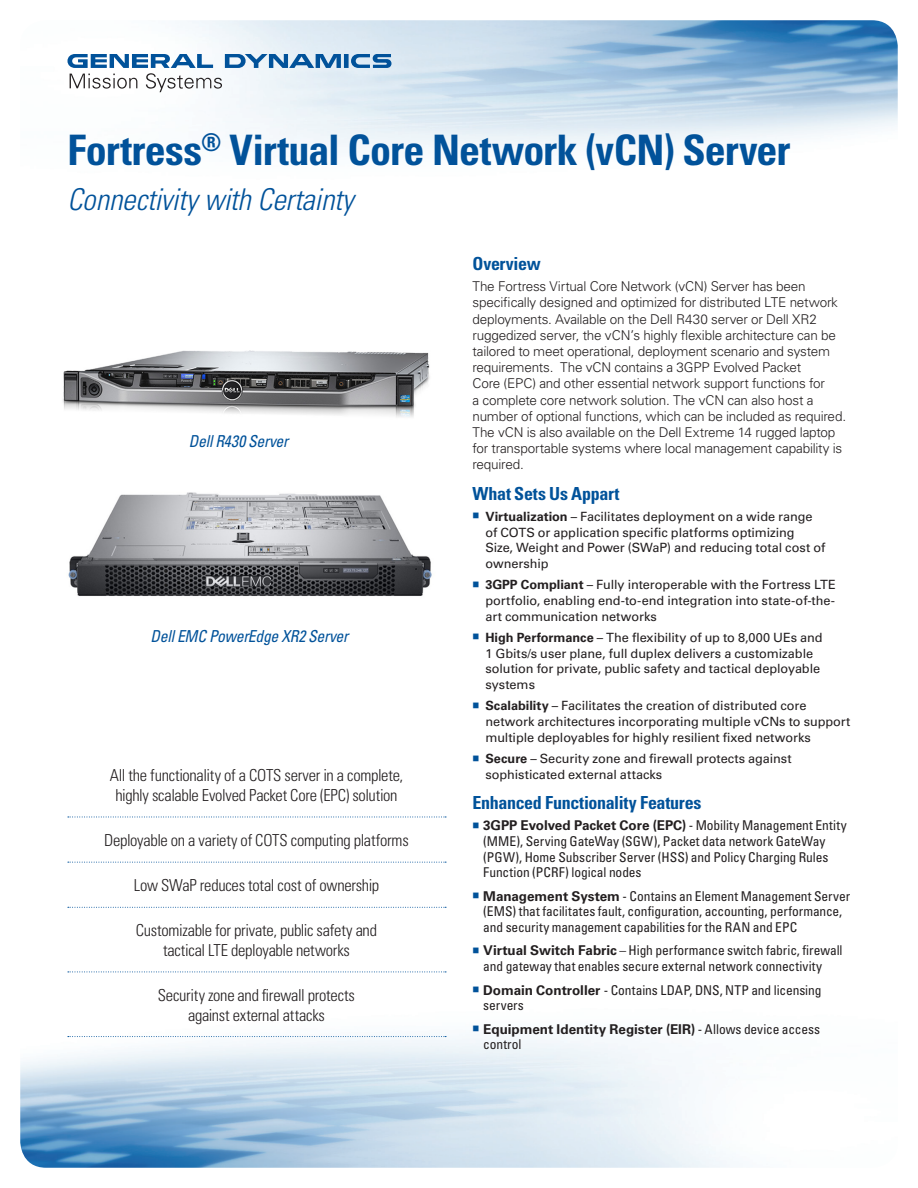
<style>
.page{position:relative;width:918px;height:1188px;background:#fff}
.page>*{position:absolute;margin:0;border:0;box-sizing:border-box;transform-origin:0 0}
._2015_Front_Title{font:700 condensed 42px "Univers LT Std";letter-spacing:-.015em;color:#01529a}
._2015_Front_Subtitle{font:italic 300 condensed 30px "Univers LT Std";letter-spacing:-.01em;color:#01529a}
._2015_Subheads{font:700 condensed 18px "Univers LT Std";letter-spacing:-.02em;color:#01529a}
._2015_Front_Key_Mess{font:300 condensed 16.5px/19.5px "Univers LT Std";letter-spacing:-.015em;color:#231f20;text-align:center}
._2015_footnote{font:italic condensed 16.5px "Univers LT Std";letter-spacing:-.02em;color:#01529a;scale:.95 1}
._2015_Body{font:300 13.5px/16.2px "Univers LT Std";letter-spacing:-.015em;color:#231f20}
.t1{font:condensed 13.5px/15.8px "Univers LT Std";letter-spacing:-.005em;color:#231f20}
.t2{font:700 13.5px/15.8px "Univers LT Std";color:#231f20}
.t3{font:12.75px/15.8px "Univers LT Std";letter-spacing:-.005em;color:#231f20}
.s1{color:#01529a}
.s2{font-weight:700}
.s3{font-weight:700;font-stretch:normal}
.s4{font-weight:400;font-stretch:condensed}
</style>
<div class="page">
<img style="left:20px;top:20px;width:878px;height:1148px">
<svg style="left:68px;top:54px;width:323px;height:38px"></svg>
<svg style="left:68px;top:817px;width:378px;height:1px"></svg>
<svg style="left:68px;top:862px;width:378px;height:1px"></svg>
<svg style="left:68px;top:907px;width:378px;height:1px"></svg>
<svg style="left:68px;top:972px;width:378px;height:1px"></svg>
<svg style="left:68px;top:1036px;width:378px;height:1px"></svg>
<img style="left:57px;top:279px;width:378px;height:344px">
<p class="_2015_Front_Title" style="left:68px;top:125px;width:724px">Fortress<sup>®</sup> Virtual Core Network (vCN) Server</p>
<p class="_2015_Front_Subtitle" style="left:68px;top:182px;width:288px">Connectivity with Certainty</p>
<p class="_2015_footnote" style="left:189px;top:431px;width:106px">Dell R430 Server</p>
<p class="_2015_footnote" style="left:151px;top:625px;width:210px">Dell EMC PowerEdge XR2 Server</p>
<p class="_2015_Front_Key_Mess" style="left:110px;top:766px;width:295px">All the functionality of a COTS server in a complete, highly scalable Evolved Packet Core (EPC) solution</p>
<p class="_2015_Front_Key_Mess" style="left:104px;top:831px;width:306px">Deployable on a variety of COTS computing platforms</p>
<p class="_2015_Front_Key_Mess" style="left:134px;top:876px;width:247px">Low SWaP reduces total cost of ownership</p>
<p class="_2015_Front_Key_Mess" style="left:136px;top:921px;width:243px">Customizable for private, public safety and tactical LTE deployable networks</p>
<p class="_2015_Front_Key_Mess" style="left:158px;top:985px;width:199px">Security zone and firewall protects against external attacks</p>
<p class="_2015_Subheads" style="left:472px;top:252px;width:70px">Overview</p>
<p class="_2015_Body" style="left:472px;top:278px;width:375px">The Fortress Virtual Core Network (vCN) Server has been specifically designed and optimized for distributed LTE network deployments. Available on the Dell R430 server or Dell XR2 ruggedized server, the vCN’s highly flexible architecture can be tailored to meet operational, deployment scenario and system requirements. The vCN contains a 3GPP Evolved Packet<br>Core (EPC) and other essential network support functions for<br>a complete core network solution. The vCN can also host a number of optional functions, which can be included as required.<br>The vCN is also available on the Dell Extreme 14 rugged laptop for transportable systems where local management capability is required.</p>
<p class="_2015_Subheads" style="left:472px;top:482px;width:148px">What Sets Us Appart</p>
<p class="t3" style="left:485px;top:508px;width:341px;text-indent:-13px"><span class="s1">■</span> <span class="s2">Virtualization</span> – Facilitates deployment on a wide range of COTS or application specific platforms optimizing Size, Weight and Power (SWaP) and reducing total cost of ownership</p>
<p class="t3" style="left:485px;top:577px;width:352px;text-align:justify;text-indent:-13px"><span class="s1">■</span> <span class="s2">3GPP Compliant</span> – Fully interoperable with the Fortress LTE portfolio, enabling end-to-end integration into state-of-the&shy;art communication networks</p>
<p class="t3" style="left:485px;top:630px;width:339px;text-indent:-13px"><span class="s1">■</span> <span class="s2">High Performance</span> – The flexibility of up to 8,000 UEs and 1 Gbits/s user plane, full duplex delivers a customizable solution for private, public safety and tactical deployable systems</p>
<p class="t3" style="left:485px;top:698px;width:367px;text-indent:-13px"><span class="s1">■</span> <span class="s2">Scalability</span> – Facilitates the creation of distributed core network architectures incorporating multiple vCNs to support multiple deployables for highly resilient fixed networks</p>
<p class="t3" style="left:485px;top:751px;width:308px;text-indent:-13px"><span class="s1">■</span> <span class="s2">Secure</span> – Security zone and firewall protects against sophisticated external attacks</p>
<p class="_2015_Subheads" style="left:472px;top:791px;width:231px">Enhanced Functionality Features</p>
<p class="t1" style="left:483px;top:817px;width:365px;text-indent:-11px"><span class="s1">■</span> <span class="s3">3GPP Evolved Packet Core (EPC)</span> - Mobility Management Entity (MME), Serving GateWay (SGW), Packet data network GateWay (PGW), Home Subscriber Server (HSS) and Policy Charging Rules Function (PCRF) logical nodes</p>
<p class="t1" style="left:483px;top:888px;width:368px;text-indent:-11px"><span class="s1">■</span> <span class="s3">Management System</span> - Contains an Element Management Server (EMS) that facilitates fault, configuration, accounting, performance, and security management capabilities for the RAN and EPC</p>
<p class="t1" style="left:483px;top:943px;width:361px;text-indent:-11px"><span class="s1">■</span> <span class="s3">Virtual Switch Fabric</span> – High performance switch fabric, firewall and gateway that enables secure external network connectivity</p>
<p class="t1" style="left:483px;top:982px;width:340px;text-indent:-11px"><span class="s1">■</span> <span class="s3">Domain Controller</span> - Contains LDAP, DNS, NTP and licensing servers</p>
<p class="t2" style="left:483px;top:1021px;width:338px;text-indent:-11px"><span class="s1">■</span> Equipment Identity Register (EIR) <span class="s4">- Allows device access control</span></p>
</div>
